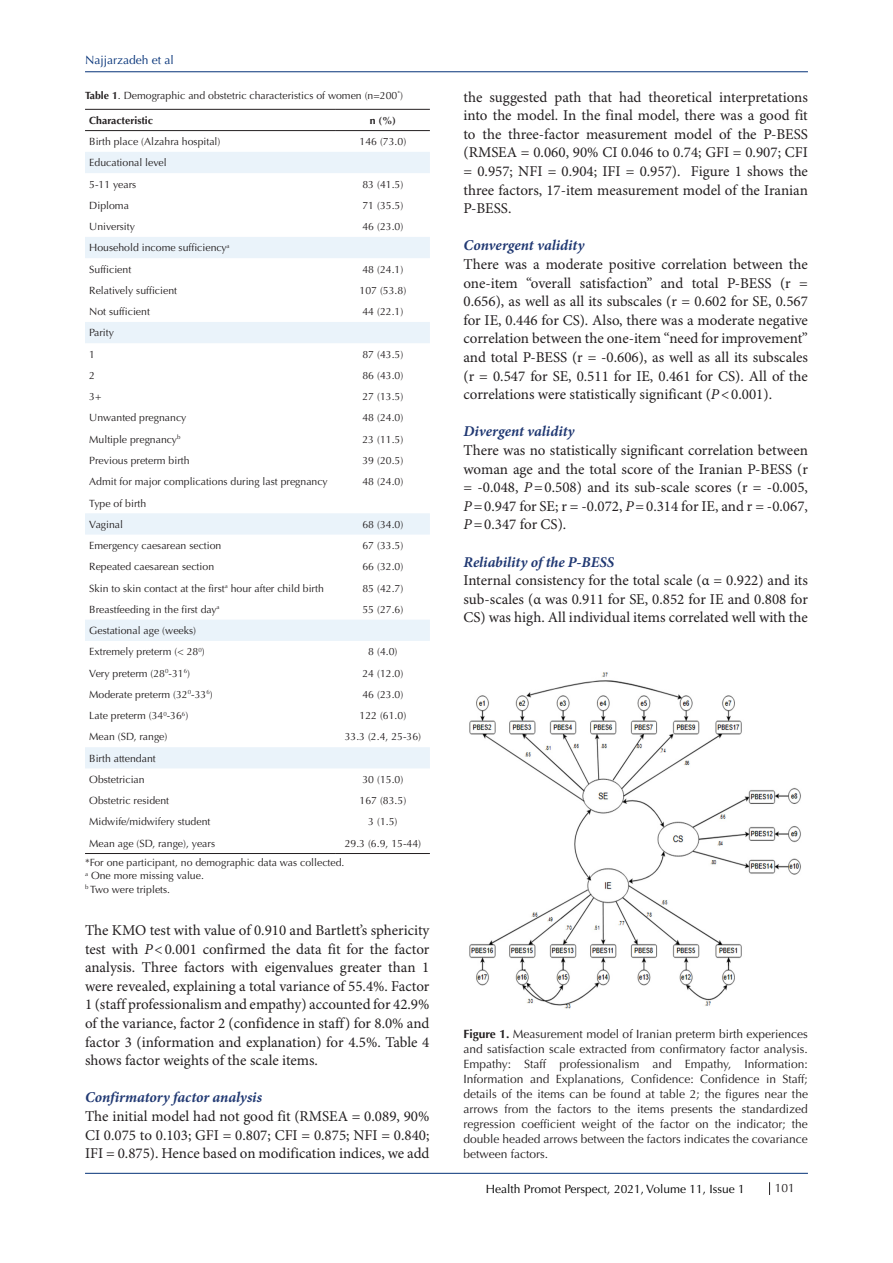
<style>
.page{position:relative;width:893px;height:1263px;background:#fff}
.page>*{position:absolute;margin:0;border:0;box-sizing:border-box;transform-origin:0 0}
.t1{font:15px/18.6px "Minion Pro";color:#231f20;text-align:justify}
.t2{font:italic 700 15px "Minion Pro";letter-spacing:-.005em;color:#213973}
.t3{font:12px/15px "Optima LT Std";color:#231f20;text-align:justify}
.t4{font:12px "Optima LT Std";color:#000}
.t5{font:12px "Optima LT Std";color:#053278}
.t6{font:10.5px "Optima LT Std";color:#231f20}
.t7{font:700 10.5px "Optima LT Std";color:#231f20}
.s1{font-weight:700}
.s2{font-style:italic}
.s3{color:#150000}
</style>
<div class="page">
<hr style="left:85px;top:71px;width:723px;height:1px;background:#053278">
<hr style="left:85px;top:1173px;width:723px;height:1px;background:#053278">
<svg style="left:769px;top:1182px;width:1px;height:13px"></svg>
<svg style="left:85px;top:152px;width:345px;height:616px"></svg>
<hr style="left:85px;top:109px;width:251px;height:1px;background:#231f20">
<hr style="left:336px;top:109px;width:94px;height:1px;background:#231f20">
<hr style="left:85px;top:130px;width:251px;height:1px;background:#231f20">
<hr style="left:336px;top:130px;width:94px;height:1px;background:#231f20">
<hr style="left:85px;top:853px;width:251px;height:1px;background:#231f20">
<hr style="left:336px;top:853px;width:94px;height:1px;background:#231f20">
<img style="left:469px;top:672px;width:332px;height:337px">
<p class="t5" style="left:85px;top:53px;width:90px">Najjarzadeh et al</p>
<p class="t6" style="left:85px;top:89px;width:319px"><span class="s1">Table 1</span>. Demographic and obstetric characteristics of women (n=200<sup>*</sup>)</p>
<p class="t7" style="left:89px;top:114px;width:65px">Characteristic</p>
<p class="t7" style="left:370px;top:114px;width:28px">n (%)</p>
<p class="t6" style="left:89px;top:136px;width:133px">Birth place (Alzahra hospital)</p>
<p class="t6" style="left:360px;top:136px;width:48px">146 (73.0)</p>
<p class="t6" style="left:89px;top:157px;width:79px">Educational level</p>
<p class="t6" style="left:89px;top:178px;width:49px">5-11 years</p>
<p class="t6" style="left:362px;top:178px;width:42px">83 (41.5)</p>
<p class="t6" style="left:89px;top:199px;width:41px">Diploma</p>
<p class="t6" style="left:362px;top:199px;width:42px">71 (35.5)</p>
<p class="t6" style="left:89px;top:220px;width:47px">University</p>
<p class="t6" style="left:362px;top:220px;width:42px">46 (23.0)</p>
<p class="t6" style="left:89px;top:242px;width:142px">Household income sufficiency<sup>a</sup></p>
<p class="t6" style="left:89px;top:263px;width:44px">Sufficient</p>
<p class="t6" style="left:362px;top:263px;width:42px">48 (24.1)</p>
<p class="t6" style="left:89px;top:284px;width:89px">Relatively sufficient</p>
<p class="t6" style="left:360px;top:284px;width:48px">107 (53.8)</p>
<p class="t6" style="left:89px;top:305px;width:62px">Not sufficient</p>
<p class="t6" style="left:362px;top:305px;width:42px">44 (22.1)</p>
<p class="t6" style="left:89px;top:327px;width:26px">Parity</p>
<p class="t6" style="left:89px;top:348px;width:7px">1</p>
<p class="t6" style="left:362px;top:348px;width:42px">87 (43.5)</p>
<p class="t6" style="left:89px;top:369px;width:7px">2</p>
<p class="t6" style="left:362px;top:369px;width:42px">86 (43.0)</p>
<p class="t6" style="left:89px;top:391px;width:14px">3+</p>
<p class="t6" style="left:362px;top:391px;width:42px">27 (13.5)</p>
<p class="t6" style="left:89px;top:412px;width:99px">Unwanted pregnancy</p>
<p class="t6" style="left:362px;top:412px;width:42px">48 (24.0)</p>
<p class="t6" style="left:89px;top:433px;width:93px">Multiple pregnancy<sup>b</sup></p>
<p class="t6" style="left:362px;top:433px;width:42px">23 (11.5)</p>
<p class="t6" style="left:89px;top:454px;width:102px">Previous preterm birth</p>
<p class="t6" style="left:362px;top:454px;width:42px">39 (20.5)</p>
<p class="t6" style="left:89px;top:476px;width:240px">Admit for major complications during last pregnancy</p>
<p class="t6" style="left:362px;top:476px;width:42px">48 (24.0)</p>
<p class="t6" style="left:89px;top:497px;width:59px">Type of birth</p>
<p class="t6" style="left:89px;top:518px;width:35px">Vaginal</p>
<p class="t6" style="left:362px;top:518px;width:42px">68 (34.0)</p>
<p class="t6" style="left:89px;top:539px;width:134px">Emergency caesarean section</p>
<p class="t6" style="left:362px;top:539px;width:42px">67 (33.5)</p>
<p class="t6" style="left:89px;top:561px;width:126px">Repeated caesarean section</p>
<p class="t6" style="left:362px;top:561px;width:42px">66 (32.0)</p>
<p class="t6" style="left:89px;top:582px;width:236px">Skin to skin contact at the first<sup>a</sup> hour after child birth</p>
<p class="t6" style="left:362px;top:582px;width:42px">85 (42.7)</p>
<p class="t6" style="left:89px;top:603px;width:132px">Breastfeeding in the first day<sup>a</sup></p>
<p class="t6" style="left:362px;top:603px;width:42px">55 (27.6)</p>
<p class="t6" style="left:89px;top:624px;width:108px">Gestational age (weeks)</p>
<p class="t6" style="left:89px;top:646px;width:117px">Extremely preterm (&lt; 28<sup>0</sup>)</p>
<p class="t6" style="left:368px;top:646px;width:31px">8 (4.0)</p>
<p class="t6" style="left:89px;top:667px;width:102px">Very preterm (28<sup>0</sup>-31<sup>6</sup>)</p>
<p class="t6" style="left:362px;top:667px;width:42px">24 (12.0)</p>
<p class="t6" style="left:89px;top:688px;width:125px">Moderate preterm (32<sup>0</sup>-33<sup>6</sup>)</p>
<p class="t6" style="left:362px;top:688px;width:42px">46 (23.0)</p>
<p class="t6" style="left:89px;top:709px;width:100px">Late preterm (34<sup>0</sup>-36<sup>6</sup>)</p>
<p class="t6" style="left:360px;top:709px;width:48px">122 (61.0)</p>
<p class="t6" style="left:89px;top:731px;width:80px">Mean (SD, range)</p>
<p class="t6" style="left:345px;top:731px;width:78px">33.3 (2.4, 25-36)</p>
<p class="t6" style="left:89px;top:752px;width:68px">Birth attendant</p>
<p class="t6" style="left:89px;top:773px;width:57px">Obstetrician</p>
<p class="t6" style="left:362px;top:773px;width:42px">30 (15.0)</p>
<p class="t6" style="left:89px;top:794px;width:81px">Obstetric resident</p>
<p class="t6" style="left:360px;top:794px;width:48px">167 (83.5)</p>
<p class="t6" style="left:89px;top:816px;width:123px">Midwife/midwifery student</p>
<p class="t6" style="left:368px;top:816px;width:31px">3 (1.5)</p>
<p class="t6" style="left:89px;top:837px;width:127px">Mean age (SD, range), years</p>
<p class="t6" style="left:345px;top:837px;width:78px">29.3 (6.9, 15-44)</p>
<p class="t6" style="left:85px;top:856px;width:261px">*For one participant, no demographic data was collected.</p>
<p class="t6" style="left:85px;top:869px;width:120px"><sup>a</sup> One more missing value.</p>
<p class="t6" style="left:85px;top:883px;width:87px"><sup>b</sup> Two were triplets.</p>
<p class="t1" style="left:85px;top:921px;width:346px">The KMO test with value of 0.910 and Bartlett’s sphericity test with <span class="s2">P</span>&lt;0.001 confirmed the data fit for the factor analysis. Three factors with eigenvalues greater than 1 were revealed, explaining a total variance of 55.4%. Factor 1 (staff professionalism and empathy) accounted for 42.9% of the variance, factor 2 (confidence in staff) for 8.0% and factor 3 (information and explanation) for 4.5%. Table 4 shows factor weights of the scale items.</p>
<p class="t2" style="left:85px;top:1087px;width:179px">Confirmatory factor analysis</p>
<p class="t1" style="left:85px;top:1107px;width:346px">The initial model had not good fit (RMSEA = 0.089, 90% CI 0.075 to 0.103; GFI = 0.807; CFI = 0.875; NFI = 0.840; IFI = 0.875). Hence based on modification indices, we add</p>
<p class="t1" style="left:463px;top:88px;width:346px">the suggested path that had theoretical interpretations into the model. In the final model, there was a good fit to the three-factor measurement model of the P-BESS (RMSEA = 0.060, 90% CI 0.046 to 0.74; GFI = 0.907; CFI = 0.957; NFI = 0.904; IFI = 0.957). Figure 1 shows the three factors, 17-item measurement model of the Iranian P-BESS.</p>
<p class="t2" style="left:463px;top:235px;width:122px">Convergent validity</p>
<p class="t1" style="left:463px;top:256px;width:346px">There was a moderate positive correlation between the one-item “overall satisfaction” and total P-BESS (r = 0.656), as well as all its subscales (r = 0.602 for SE, 0.567 for IE, 0.446 for CS). Also, there was a moderate negative correlation between the one-item “need for improvement” and total P-BESS (r = -0.606), as well as all its subscales (r = 0.547 for SE, 0.511 for IE, 0.461 for CS). All of the correlations were statistically significant (<span class="s2">P</span>&lt;0.001).</p>
<p class="t2" style="left:463px;top:421px;width:113px">Divergent validity</p>
<p class="t1" style="left:463px;top:442px;width:346px">There was no statistically significant correlation between woman age and the total score of the Iranian P-BESS (r = -0.048, <span class="s2">P</span>=0.508) and its sub-scale scores (r = -0.005, <span class="s2">P</span>=0.947 for SE; r = -0.072, <span class="s2">P</span>=0.314 for IE, and r = -0.067, <span class="s2">P</span>=0.347 for CS).</p>
<p class="t2" style="left:463px;top:551px;width:152px">Reliability of the P-BESS</p>
<p class="t1" style="left:463px;top:572px;width:346px">Internal consistency for the total scale (α = 0.922) and its sub-scales (α was 0.911 for SE, 0.852 for IE and 0.808 for CS) was high. All individual items correlated well with the</p>
<p class="t3" style="left:463px;top:1027px;width:346px"><span class="s1">Figure 1.</span> Measurement model of Iranian preterm birth experiences and satisfaction scale extracted from confirmatory factor analysis.<br>Empathy: Staff professionalism and Empathy, Information:<br>Information and Explanations, Confidence: Confidence in Staff; details of the items can be found at table 2; the figures near the arrows from the factors to the items presents the standardized regression coefficient weight of the factor on the indicator; the double headed arrows between the factors indicates the covariance between factors.</p>
<p class="t4" style="left:486px;top:1181px;width:261px">Health Promot Perspect<span class="s3">,</span> 2021, Volume 11, Issue 1</p>
<p class="t3" style="left:775px;top:1181px;width:22px">101</p>
</div>
